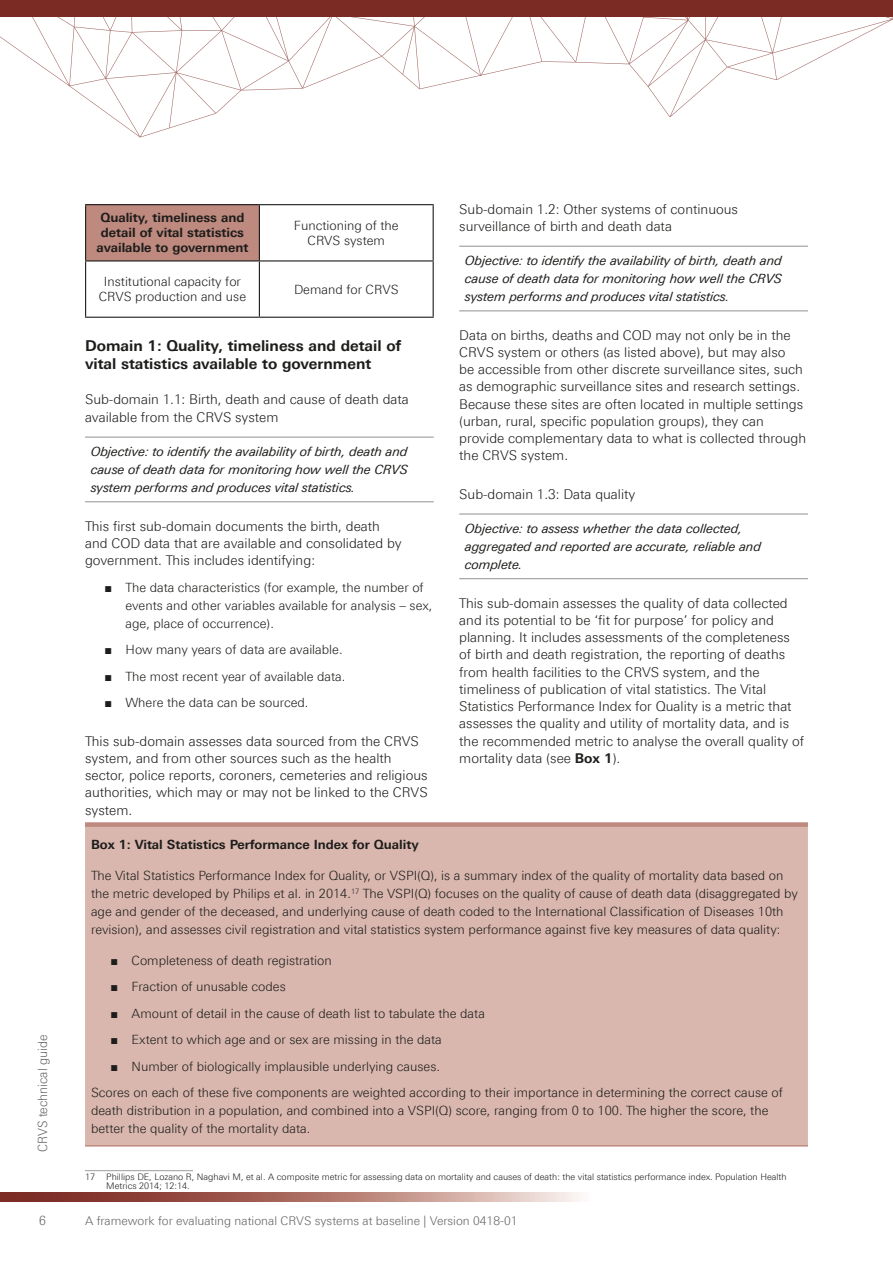
<style>
.page{position:relative;width:893px;height:1263px;background:#fff}
.page>*{position:absolute;margin:0;border:0;box-sizing:border-box;transform-origin:0 0}
.t1{font:700 15px/18px "Linotype Univers 630";color:#1d1d1b}
.t2{font:300 13.5px/17.2px "Linotype Univers 330";color:#1d1d1b}
.t3{font:300 12.75px/18px "Linotype Univers 330";color:#1d1d1b}
.t4{font:italic 12.75px/18px "Linotype Univers 431";color:#1d1d1b;text-align:justify}
.t5{font:700 12.75px/15px "Linotype Univers 630";color:#1d1d1b;text-align:center}
.t6{font:300 12.75px "Linotype Univers 330";color:#646363;scale:.95 1}
.t7{font:300 12px "Linotype Univers 330";color:#646363}
.t8{font:300 9px/9px "Linotype Univers 330";color:#1d1d1b}
.s1{font-family:"Arial";font-weight:400}
.s2{font-family:"Linotype Univers 630";font-weight:700}
</style>
<div class="page">
<svg style="left:0;top:17px;width:893px;height:120px"></svg>
<svg style="left:0;top:1193px;width:579px;height:8px"></svg>
<div style="left:0;top:0;width:893px;height:17px;background:#7b2b24"></div>
<div style="left:85px;top:827px;width:723px;height:318px;background:#d9b7ae"></div>
<div style="left:85px;top:822px;width:723px;height:5px;background:#be897e"></div>
<hr style="left:85px;top:1145px;width:723px;height:1px;background:#be897e">
<hr style="left:85px;top:1170px;width:108px;height:1px;background:#9d9d9c">
<div style="left:86px;top:205px;width:173px;height:56px;background:#be897e"></div>
<hr style="left:85px;top:204px;width:174px;height:1px;background:#1d1d1b">
<hr style="left:85px;top:205px;width:1px;height:55px;background:#1d1d1b">
<hr style="left:259px;top:204px;width:175px;height:1px;background:#1d1d1b">
<hr style="left:259px;top:205px;width:1px;height:55px;background:#1d1d1b">
<hr style="left:433px;top:205px;width:1px;height:55px;background:#1d1d1b">
<hr style="left:85px;top:260px;width:174px;height:1px;background:#1d1d1b">
<hr style="left:85px;top:261px;width:1px;height:56px;background:#1d1d1b">
<hr style="left:259px;top:260px;width:175px;height:1px;background:#1d1d1b">
<hr style="left:259px;top:261px;width:1px;height:56px;background:#1d1d1b">
<hr style="left:433px;top:261px;width:1px;height:56px;background:#1d1d1b">
<hr style="left:85px;top:317px;width:174px;height:1px;background:#1d1d1b">
<hr style="left:259px;top:317px;width:175px;height:1px;background:#1d1d1b">
<hr style="left:85px;top:501px;width:349px;height:1px;background:#9d9d9c">
<hr style="left:85px;top:437px;width:349px;height:1px;background:#9d9d9c">
<hr style="left:459px;top:310px;width:349px;height:1px;background:#9d9d9c">
<hr style="left:459px;top:246px;width:349px;height:1px;background:#9d9d9c">
<hr style="left:459px;top:578px;width:349px;height:1px;background:#9d9d9c">
<hr style="left:459px;top:513px;width:349px;height:2px;background:#9d9d9c">
<p class="t6" style="left:35px;top:1152px;width:125px;rotate:-90deg">CRVS technical guide</p>
<p class="t5" style="left:97px;top:210px;width:153px">Quality, timeliness and detail of vital statistics available to government</p>
<p class="t3" style="left:294px;top:218px;width:106px;line-height:15px;text-align:center">Functioning of the<br>CRVS system</p>
<p class="t3" style="left:99px;top:274px;width:149px;line-height:15px;text-align:center">Institutional capacity for<br>CRVS production and use</p>
<p class="t3" style="left:294px;top:280px;width:106px">Demand for CRVS</p>
<p class="t1" style="left:85px;top:337px;width:318px">Domain 1: Quality, timeliness and detail of vital statistics available to government</p>
<p class="t2" style="left:85px;top:390px;width:325px;line-height:18px">Sub-domain 1.1: Birth, death and cause of death data available from the CRVS system</p>
<p class="t4" style="left:91px;top:442px;width:318px">Objective: to identify the availability of birth, death and cause of death data for monitoring how well the CRVS system performs and produces vital statistics.</p>
<p class="t2" style="left:85px;top:517px;width:318px">This first sub-domain documents the birth, death and COD data that are available and consolidated by government. This includes identifying:</p>
<p class="t3" style="left:126px;top:578px;width:308px;text-indent:-21px"><span class="s1">■</span> The data characteristics (for example, the number of events and other variables available for analysis – sex, age, place of occurrence).</p>
<p class="t3" style="left:105px;top:640px;width:240px"><span class="s1">■</span> How many years of data are available.</p>
<p class="t3" style="left:105px;top:667px;width:242px"><span class="s1">■</span> The most recent year of available data.</p>
<p class="t3" style="left:105px;top:693px;width:206px"><span class="s1">■</span> Where the data can be sourced.</p>
<p class="t2" style="left:85px;top:732px;width:344px">This sub-domain assesses data sourced from the CRVS system, and from other sources such as the health sector, police reports, coroners, cemeteries and religious authorities, which may or may not be linked to the CRVS system.</p>
<p class="t2" style="left:459px;top:200px;width:280px">Sub-domain 1.2: Other systems of continuous surveillance of birth and death data</p>
<p class="t4" style="left:465px;top:252px;width:318px">Objective: to identify the availability of birth, death and cause of death data for monitoring how well the CRVS system performs and produces vital statistics.</p>
<p class="t2" style="left:459px;top:326px;width:349px">Data on births, deaths and COD may not only be in the CRVS system or others (as listed above), but may also<br>be accessible from other discrete surveillance sites, such as demographic surveillance sites and research settings.<br>Because these sites are often located in multiple settings (urban, rural, specific population groups), they can provide complementary data to what is collected through the CRVS system.</p>
<p class="t2" style="left:459px;top:485px;width:178px">Sub-domain 1.3: Data quality</p>
<p class="t4" style="left:465px;top:519px;width:298px;text-align:left">Objective: to assess whether the data collected, aggregated and reported are accurate, reliable and complete.</p>
<p class="t2" style="left:459px;top:594px;width:346px">This sub-domain assesses the quality of data collected and its potential to be ‘fit for purpose’ for policy and planning. It includes assessments of the completeness of birth and death registration, the reporting of deaths from health facilities to the CRVS system, and the timeliness of publication of vital statistics. The Vital Statistics Performance Index for Quality is a metric that assesses the quality and utility of mortality data, and is the recommended metric to analyse the overall quality of mortality data (see <span class="s2">Box 1</span>).</p>
<p class="t5" style="left:91px;top:837px;width:329px">Box 1: Vital Statistics Performance Index for Quality</p>
<p class="t3" style="left:91px;top:866px;width:708px">The Vital Statistics Performance Index for Quality, or VSPI(Q), is a summary index of the quality of mortality data based on the metric developed by Philips et al. in 2014.<sup>17</sup> The VSPI(Q) focuses on the quality of cause of death data (disaggregated by age and gender of the deceased, and underlying cause of death coded to the International Classification of Diseases 10th revision), and assesses civil registration and vital statistics system performance against five key measures of data quality:</p>
<p class="t3" style="left:111px;top:951px;width:223px"><span class="s1">■</span> Completeness of death registration</p>
<p class="t3" style="left:111px;top:978px;width:177px"><span class="s1">■</span> Fraction of unusable codes</p>
<p class="t3" style="left:111px;top:1004px;width:376px"><span class="s1">■</span> Amount of detail in the cause of death list to tabulate the data</p>
<p class="t3" style="left:111px;top:1031px;width:333px"><span class="s1">■</span> Extent to which age and or sex are missing in the data</p>
<p class="t3" style="left:91px;top:1053px;width:693px;line-height:26.5px;text-indent:19px"><span class="s1">■</span> Number of biologically implausible underlying causes.<br>Scores on each of these five components are weighted according to their importance in determining the correct cause of</p>
<p class="t3" style="left:91px;top:1102px;width:679px">death distribution in a population, and combined into a VSPI(Q) score, ranging from 0 to 100. The higher the score, the better the quality of the mortality data.</p>
<p class="t8" style="left:106px;top:1172px;width:682px;text-indent:-21px">17 Phillips DE, Lozano R, Naghavi M, et al. A composite metric for assessing data on mortality and causes of death: the vital statistics performance index. Population Health<br>Metrics 2014; 12:14.</p>
<p class="t6" style="left:39px;top:1213px;width:9px">6</p>
<p class="t7" style="left:85px;top:1213px;width:434px">A framework for evaluating national CRVS systems at baseline | Version 0418-01</p>
</div>
